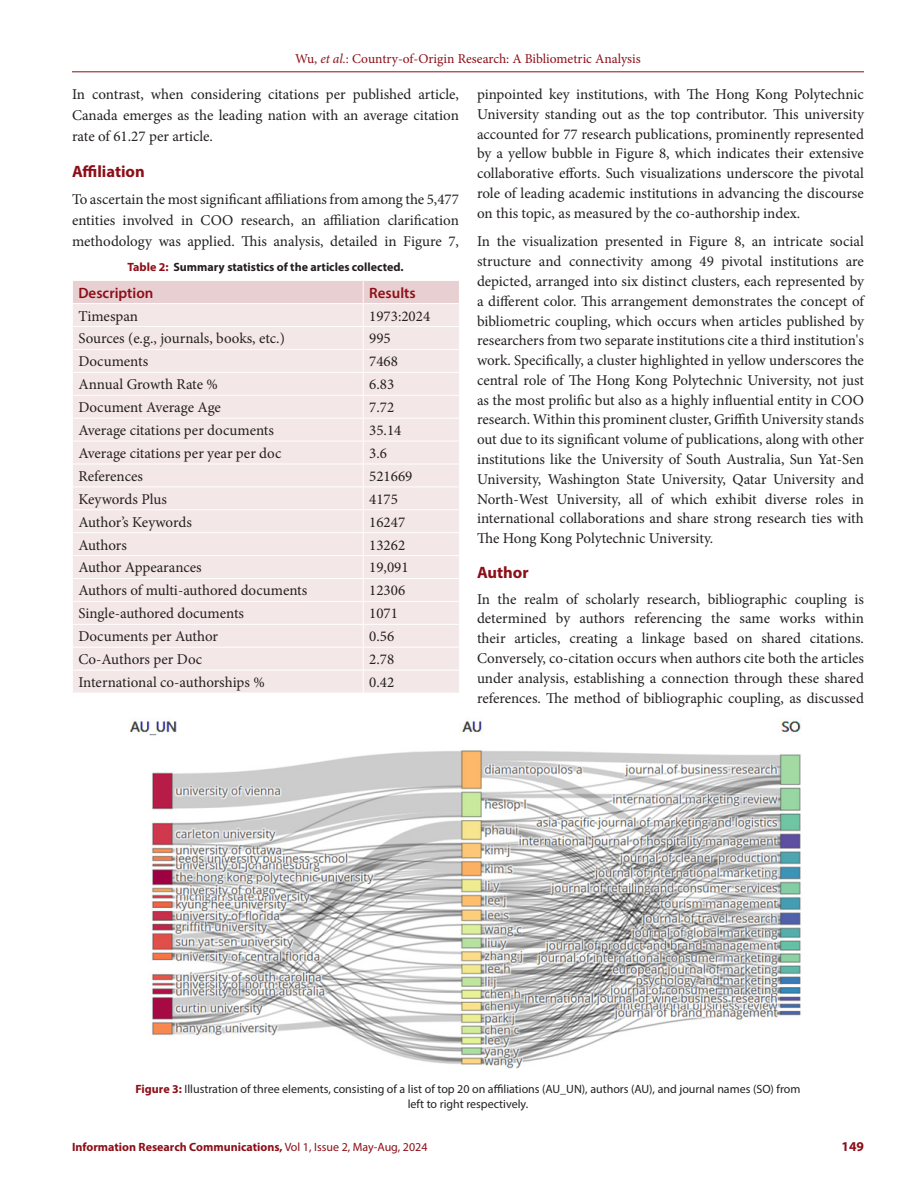
<style>
.page{position:relative;width:918px;height:1188px;background:#fff}
.page>*{position:absolute;margin:0;border:0;box-sizing:border-box;transform-origin:0 0}
.Heading_2{font:700 16.5px "Myriad Pro";color:#8c0f18}
.Body_text{font:15px/19.8px "Minion Pro";letter-spacing:-.005em;color:#231f20;text-align:justify}
.Body_text__FO{font:15px/19.8px "Minion Pro";color:#231f20;text-align:justify}
.Table_Body{font:15px "Minion Pro";color:#231f20}
.Table_Header{font:600 15px "Myriad Pro";color:#8c0f18}
.t1{font:13.5px "Minion Pro";color:#8c0f18}
.t2{font:700 13.5px "Myriad Pro";color:#8c0f18}
.FIG_Caption{font:12px/15px "Myriad Pro";color:#231f20;text-align:center}
.t3{font:700 12px "Myriad Pro";color:#8c0f18}
.Table_Caption{font:700 12px "Myriad Pro";color:#231f20}
.s1{font-style:italic}
.s2{color:#8c0f18}
.s3{font-weight:700;color:#8c0f18}
.s4{font-weight:400}
</style>
<div class="page">
<hr style="left:72px;top:72px;width:792px;height:1px;background:#8c0f18">
<svg style="left:73px;top:281px;width:386px;height:412px;background:#f3e6e7"></svg>
<img style="left:129px;top:718px;width:672px;height:351px">
<p class="t1" style="left:295px;top:50px;width:347px">Wu, <span class="s1">et al.</span>: Country-of-Origin Research: A Bibliometric Analysis</p>
<p class="Body_text" style="left:72px;top:84px;width:389px;line-height:21px">In contrast, when considering citations per published article, Canada emerges as the leading nation with an average citation rate of 61.27 per article.</p>
<p class="Heading_2" style="left:72px;top:161px;width:74px">Affiliation</p>
<p class="Body_text__FO" style="left:72px;top:189px;width:389px;line-height:21px">To ascertain the most significant affiliations from among the 5,477 entities involved in COO research, an affiliation clarification methodology was applied. This analysis, detailed in Figure 7,</p>
<p class="Table_Caption" style="left:127px;top:259px;width:278px"><span class="s2">Table 2:</span> Summary statistics of the articles collected.</p>
<p class="Table_Header" style="left:78px;top:283px;width:77px">Description</p>
<p class="Table_Header" style="left:369px;top:283px;width:48px">Results</p>
<p class="Table_Body" style="left:78px;top:306px;width:61px">Timespan</p>
<p class="Table_Body" style="left:369px;top:306px;width:63px">1973:2024</p>
<p class="Table_Body" style="left:78px;top:329px;width:208px">Sources (e.g., journals, books, etc.)</p>
<p class="Table_Body" style="left:369px;top:329px;width:23px">995</p>
<p class="Table_Body" style="left:78px;top:352px;width:71px">Documents</p>
<p class="Table_Body" style="left:369px;top:352px;width:30px">7468</p>
<p class="Table_Body" style="left:78px;top:374px;width:141px">Annual Growth Rate %</p>
<p class="Table_Body" style="left:369px;top:374px;width:27px">6.83</p>
<p class="Table_Body" style="left:78px;top:397px;width:144px">Document Average Age</p>
<p class="Table_Body" style="left:369px;top:397px;width:27px">7.72</p>
<p class="Table_Body" style="left:78px;top:420px;width:197px">Average citations per documents</p>
<p class="Table_Body" style="left:369px;top:420px;width:34px">35.14</p>
<p class="Table_Body" style="left:78px;top:443px;width:204px">Average citations per year per doc</p>
<p class="Table_Body" style="left:369px;top:443px;width:19px">3.6</p>
<p class="Table_Body" style="left:78px;top:466px;width:66px">References</p>
<p class="Table_Body" style="left:369px;top:466px;width:45px">521669</p>
<p class="Table_Body" style="left:78px;top:489px;width:90px">Keywords Plus</p>
<p class="Table_Body" style="left:369px;top:489px;width:30px">4175</p>
<p class="Table_Body" style="left:78px;top:512px;width:115px">Author’s Keywords</p>
<p class="Table_Body" style="left:369px;top:512px;width:38px">16247</p>
<p class="Table_Body" style="left:78px;top:535px;width:50px">Authors</p>
<p class="Table_Body" style="left:369px;top:535px;width:38px">13262</p>
<p class="Table_Body" style="left:78px;top:558px;width:125px">Author Appearances</p>
<p class="Table_Body" style="left:369px;top:558px;width:41px">19,091</p>
<p class="Table_Body" style="left:78px;top:581px;width:231px">Authors of multi-authored documents</p>
<p class="Table_Body" style="left:369px;top:581px;width:38px">12306</p>
<p class="Table_Body" style="left:78px;top:603px;width:167px">Single-authored documents</p>
<p class="Table_Body" style="left:369px;top:603px;width:30px">1071</p>
<p class="Table_Body" style="left:78px;top:626px;width:141px">Documents per Author</p>
<p class="Table_Body" style="left:369px;top:626px;width:27px">0.56</p>
<p class="Table_Body" style="left:78px;top:649px;width:125px">Co-Authors per Doc</p>
<p class="Table_Body" style="left:369px;top:649px;width:27px">2.78</p>
<p class="Table_Body" style="left:78px;top:672px;width:188px">International co-authorships %</p>
<p class="Table_Body" style="left:369px;top:672px;width:27px">0.42</p>
<p class="Body_text__FO" style="left:477px;top:84px;width:389px">pinpointed key institutions, with The Hong Kong Polytechnic University standing out as the top contributor. This university accounted for 77 research publications, prominently represented by a yellow bubble in Figure 8, which indicates their extensive collaborative efforts. Such visualizations underscore the pivotal role of leading academic institutions in advancing the discourse on this topic, as measured by the co-authorship index.</p>
<p class="Body_text" style="left:477px;top:232px;width:389px">In the visualization presented in Figure 8, an intricate social structure and connectivity among 49 pivotal institutions are depicted, arranged into six distinct clusters, each represented by a different color. This arrangement demonstrates the concept of bibliometric coupling, which occurs when articles published by researchers from two separate institutions cite a third institution's work. Specifically, a cluster highlighted in yellow underscores the central role of The Hong Kong Polytechnic University, not just as the most prolific but also as a highly influential entity in COO research. Within this prominent cluster, Griffith University stands out due to its significant volume of publications, along with other institutions like the University of South Australia, Sun Yat-Sen University, Washington State University, Qatar University and North-West University, all of which exhibit diverse roles in international collaborations and share strong research ties with The Hong Kong Polytechnic University.</p>
<p class="Heading_2" style="left:477px;top:562px;width:53px">Author</p>
<p class="Body_text__FO" style="left:477px;top:589px;width:389px">In the realm of scholarly research, bibliographic coupling is determined by authors referencing the same works within their articles, creating a linkage based on shared citations.<br>Conversely, co-citation occurs when authors cite both the articles under analysis, establishing a connection through these shared references. The method of bibliographic coupling, as discussed</p>
<p class="FIG_Caption" style="left:136px;top:1081px;width:666px"><span class="s3">Figure 3:</span> Illustration of three elements, consisting of a list of top 20 on affiliations (AU_UN), authors (AU), and journal names (SO) from left to right respectively.</p>
<p class="t3" style="left:72px;top:1139px;width:357px">Information Research Communications, <span class="s4">Vol 1, Issue 2, May-Aug, 2024</span></p>
<p class="t2" style="left:842px;top:1137px;width:24px">149</p>
</div>
